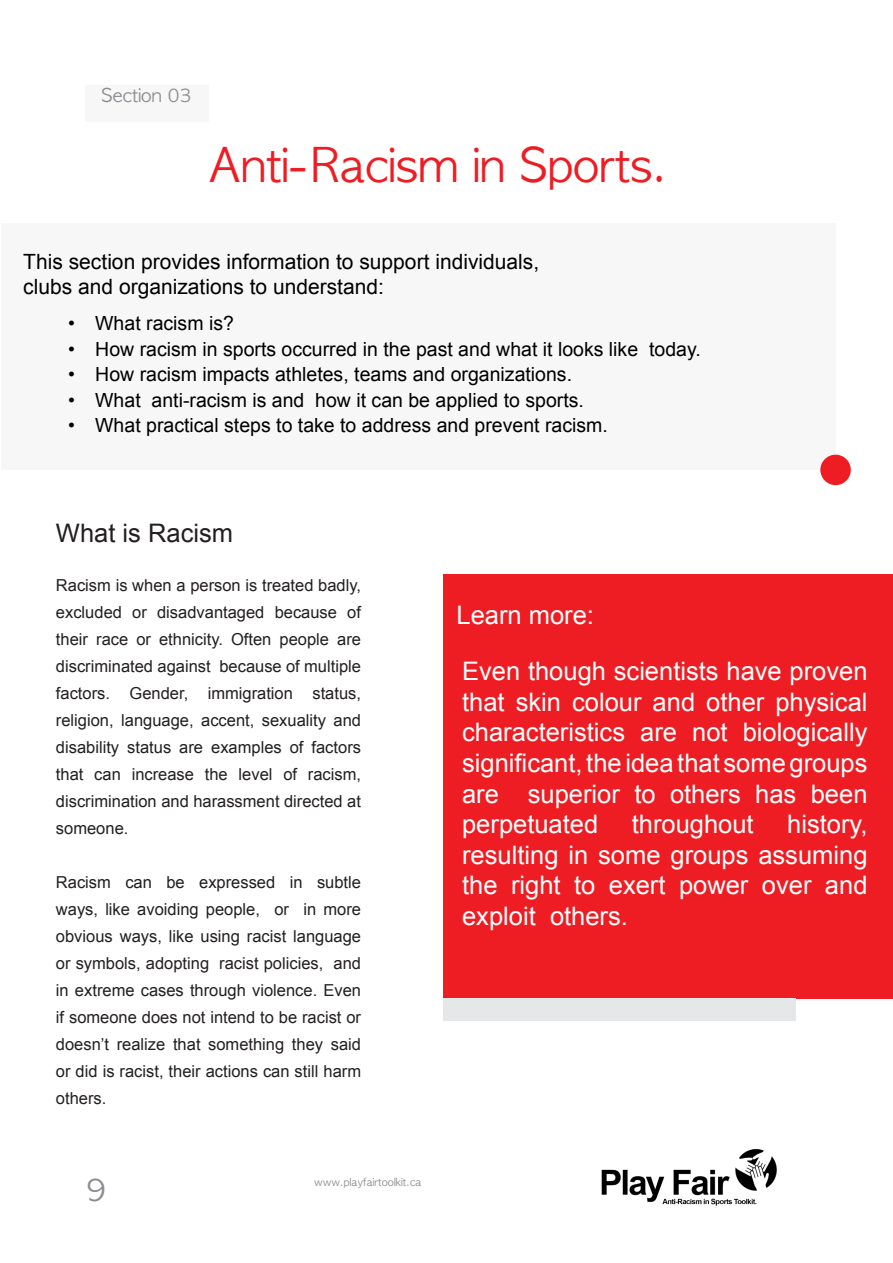
<style>
.page{position:relative;width:893px;height:1263px;background:#fff}
.page>*{position:absolute;margin:0;border:0;box-sizing:border-box;transform-origin:0 0}
.t1{font:45px "Apple Gothic";color:#ee1d23}
.t2{font:30px "Apple Gothic";color:#8a8c8f}
.t3{font:25.5px/30.6px "Arial";color:#fff;text-align:justify}
.t4{font:25.5px "Arial";color:#231f20}
.t5{font:21px/25.2px "Arial";color:#000}
.t6{font:19.5px "Arial";color:#000}
.t7{font:18px "Apple Gothic";color:#8a8c8f}
.t8{font:16.5px/27px "Arial";color:#231f20;text-align:justify}
.t9{font:10.5px "Apple Gothic";color:#8a8c8f}
</style>
<div class="page">
<img style="left:601px;top:1148px;width:176px;height:58px">
<div style="left:85px;top:85px;width:124px;height:36px;background:#f7f7f8"></div>
<div style="left:1px;top:224px;width:835px;height:246px;background:#f7f7f8"></div>
<div style="left:820px;top:455px;width:31px;height:30px;background:#ee1d23;border-radius:50%"></div>
<div style="left:444px;top:574px;width:449px;height:424px;background:#ee1d23"></div>
<div style="left:444px;top:998px;width:352px;height:23px;background:#e6e7e9"></div>
<p class="t7" style="left:102px;top:85px;width:92px">Section 03</p>
<p class="t1" style="left:209px;top:140px;width:461px">Anti-Racism in Sports.</p>
<p class="t5" style="left:23px;top:249px;width:517px">This section provides information to support individuals, clubs and organizations to understand:</p>
<p class="t6" style="left:68px;top:311px;width:167px">• What racism is?</p>
<p class="t6" style="left:68px;top:336px;width:634px">• How racism in sports occurred in the past and what it looks like today.</p>
<p class="t6" style="left:68px;top:362px;width:505px">• How racism impacts athletes, teams and organizations.</p>
<p class="t6" style="left:68px;top:387px;width:517px">• What anti-racism is and how it can be applied to sports.</p>
<p class="t6" style="left:68px;top:413px;width:541px">• What practical steps to take to address and prevent racism.</p>
<p class="t4" style="left:56px;top:516px;width:179px">What is Racism</p>
<p class="t8" style="left:56px;top:572px;width:307px">Racism is when a person is treated badly, excluded or disadvantaged because of their race or ethnicity. Often people are discriminated against because of multiple factors. Gender, immigration status, religion, language, accent, sexuality and disability status are examples of factors that can increase the level of racism, discrimination and harassment directed at someone.</p>
<p class="t8" style="left:56px;top:869px;width:307px">Racism can be expressed in subtle ways, like avoiding people, or in more obvious ways, like using racist language or symbols, adopting racist policies, and in extreme cases through violence. Even if someone does not intend to be racist or doesn’t realize that something they said or did is racist, their actions can still harm others.</p>
<h2 class="t2" style="left:85px;top:1173px;width:22px">9</h2>
<p class="t9" style="left:314px;top:1176px;width:109px">www.playfairtoolkit.ca</p>
<p class="t3" style="left:456px;top:600px;width:139px">Learn more:</p>
<p class="t3" style="left:462px;top:656px;width:407px">Even though scientists have proven that skin colour and other physical characteristics are not biologically significant, the idea that some groups are superior to others has been perpetuated</p>
<p class="t3" style="left:462px;top:809px;width:407px;text-indent:325px">history, resulting in some groups assuming the right to exert power over and exploit others.</p>
<p class="t3" style="left:632px;top:809px;width:123px">throughout</p>
</div>
